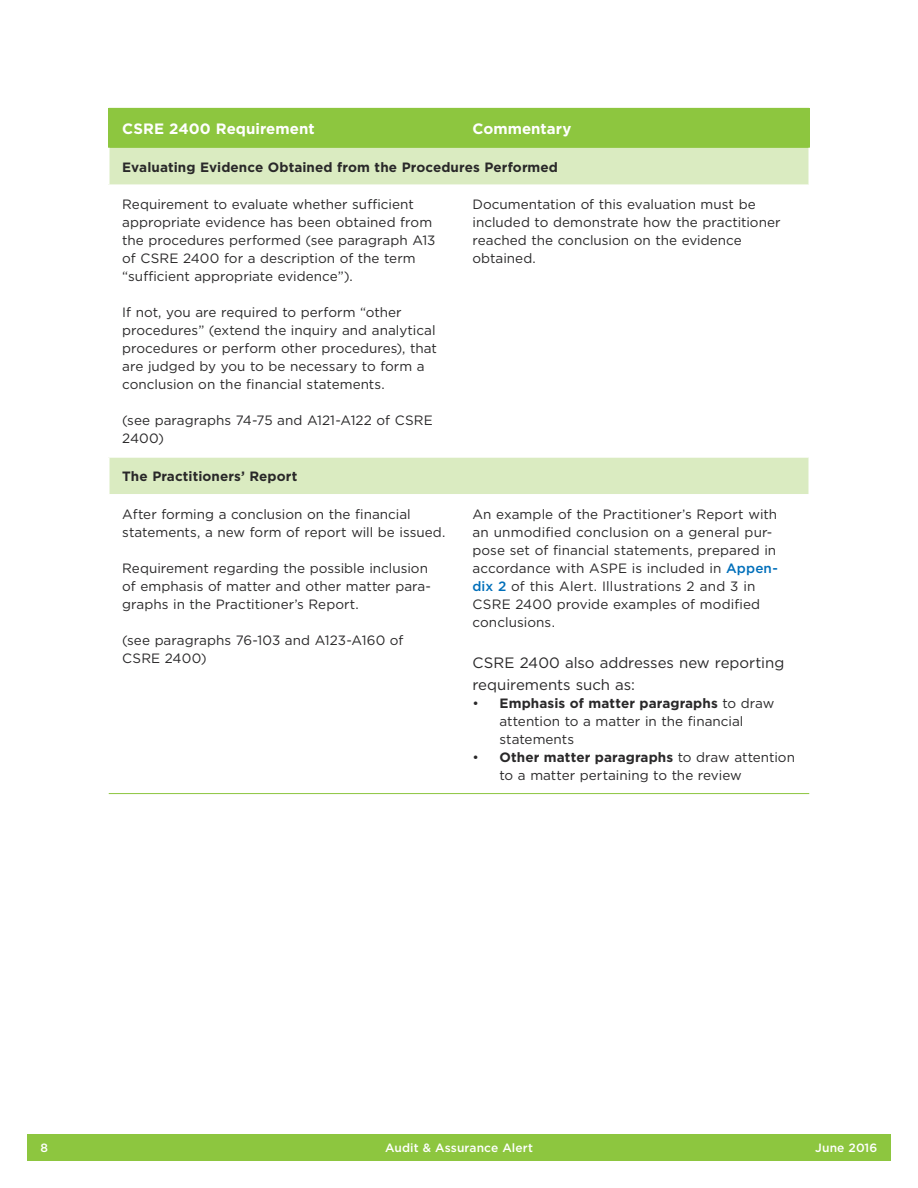
<style>
.page{position:relative;width:918px;height:1188px;background:#fff}
.page>*{position:absolute;margin:0;border:0;box-sizing:border-box;transform-origin:0 0}
.t1{font:15px/22.5px "Gotham";letter-spacing:-.005em;color:#292829}
.t2{font:700 15px "Gotham";color:#fff}
.t3{font:13.5px/18px "Gotham";letter-spacing:.005em;color:#292829}
.t4{font:700 13.5px "Gotham";letter-spacing:.005em;color:#292829}
.t5{font:500 12px "Gotham";letter-spacing:.01em;color:#fff}
.s1{font-weight:500;color:#006fba}
.s2{font-weight:700}
</style>
<div class="page">
<hr style="left:109px;top:793px;width:350px;height:1px;background:#8dc63f">
<hr style="left:459px;top:793px;width:350px;height:1px;background:#8dc63f">
<div style="left:109px;top:108px;width:350px;height:39px;background:#8dc63f"></div>
<div style="left:459px;top:108px;width:350px;height:39px;background:#8dc63f"></div>
<div style="left:109px;top:147px;width:700px;height:38px;background:#daebc1"></div>
<hr style="left:108px;top:147px;width:351px;height:1px;background:#8dc63f">
<hr style="left:459px;top:147px;width:351px;height:1px;background:#8dc63f">
<hr style="left:108px;top:148px;width:2px;height:36px;background:#fff">
<hr style="left:808px;top:148px;width:2px;height:36px;background:#fff">
<hr style="left:108px;top:184px;width:351px;height:2px;background:#fff">
<hr style="left:459px;top:184px;width:351px;height:2px;background:#fff">
<div style="left:109px;top:457px;width:700px;height:38px;background:#daebc1"></div>
<hr style="left:108px;top:456px;width:351px;height:2px;background:#fff">
<hr style="left:108px;top:458px;width:2px;height:36px;background:#fff">
<hr style="left:459px;top:456px;width:351px;height:2px;background:#fff">
<hr style="left:808px;top:458px;width:2px;height:36px;background:#fff">
<hr style="left:108px;top:494px;width:351px;height:2px;background:#fff">
<hr style="left:459px;top:494px;width:351px;height:2px;background:#fff">
<div style="left:27px;top:1134px;width:864px;height:27px;background:#8dc63f"></div>
<p class="t2" style="left:122px;top:119px;width:194px">CSRE 2400 Requirement</p>
<p class="t2" style="left:472px;top:119px;width:100px">Commentary</p>
<p class="t4" style="left:122px;top:158px;width:437px">Evaluating Evidence Obtained from the Procedures Performed</p>
<p class="t3" style="left:122px;top:195px;width:315px">Requirement to evaluate whether sufcient appropriate evidence has been obtained from the procedures performed (see paragraph A13 of CSRE 2400 for a description of the term “sufcient appropriate evidence”).</p>
<p class="t3" style="left:472px;top:195px;width:310px">Documentation of this evaluation must be included to demonstrate how the practitioner reached the conclusion on the evidence obtained.</p>
<p class="t3" style="left:122px;top:303px;width:316px">If not, you are required to perform “other procedures” (extend the inquiry and analytical procedures or perform other procedures), that are judged by you to be necessary to form a conclusion on the fnancial statements.</p>
<p class="t3" style="left:122px;top:411px;width:312px">(see paragraphs 74-75 and A121-A122 of CSRE<br>2400)</p>
<p class="t4" style="left:122px;top:468px;width:177px">The Practitioners’ Report</p>
<p class="t3" style="left:122px;top:505px;width:325px">After forming a conclusion on the fnancial statements, a new form of report will be issued.</p>
<p class="t3" style="left:122px;top:559px;width:310px">Requirement regarding the possible inclusion of emphasis of matter and other matter para&shy;graphs in the Practitioner’s Report.</p>
<p class="t3" style="left:122px;top:631px;width:283px">(see paragraphs 76-103 and A123-A160 of<br>CSRE 2400)</p>
<p class="t3" style="left:472px;top:505px;width:307px">An example of the Practitioner’s Report with an unmodifed conclusion on a general pur&shy;pose set of fnancial statements, prepared in accordance with ASPE is included in <span class="s1">Appen&shy;dix 2</span> of this Alert. Illustrations 2 and 3 in CSRE 2400 provide examples of modifed conclusions.</p>
<p class="t1" style="left:472px;top:651px;width:313px">CSRE 2400 also addresses new reporting requirements such as:</p>
<p class="t3" style="left:500px;top:694px;width:276px;text-indent:-27px">• <span class="s2">Emphasis of matter paragraphs</span> to draw attention to a matter in the fnancial statements</p>
<p class="t3" style="left:500px;top:748px;width:297px;text-indent:-27px">• <span class="s2">Other matter paragraphs</span> to draw attention to a matter pertaining to the review</p>
<p class="t5" style="left:40px;top:1140px;width:9px">8</p>
<p class="t5" style="left:385px;top:1140px;width:149px">Audit &amp; Assurance Alert</p>
<p class="t5" style="left:815px;top:1140px;width:64px">June 2016</p>
</div>
